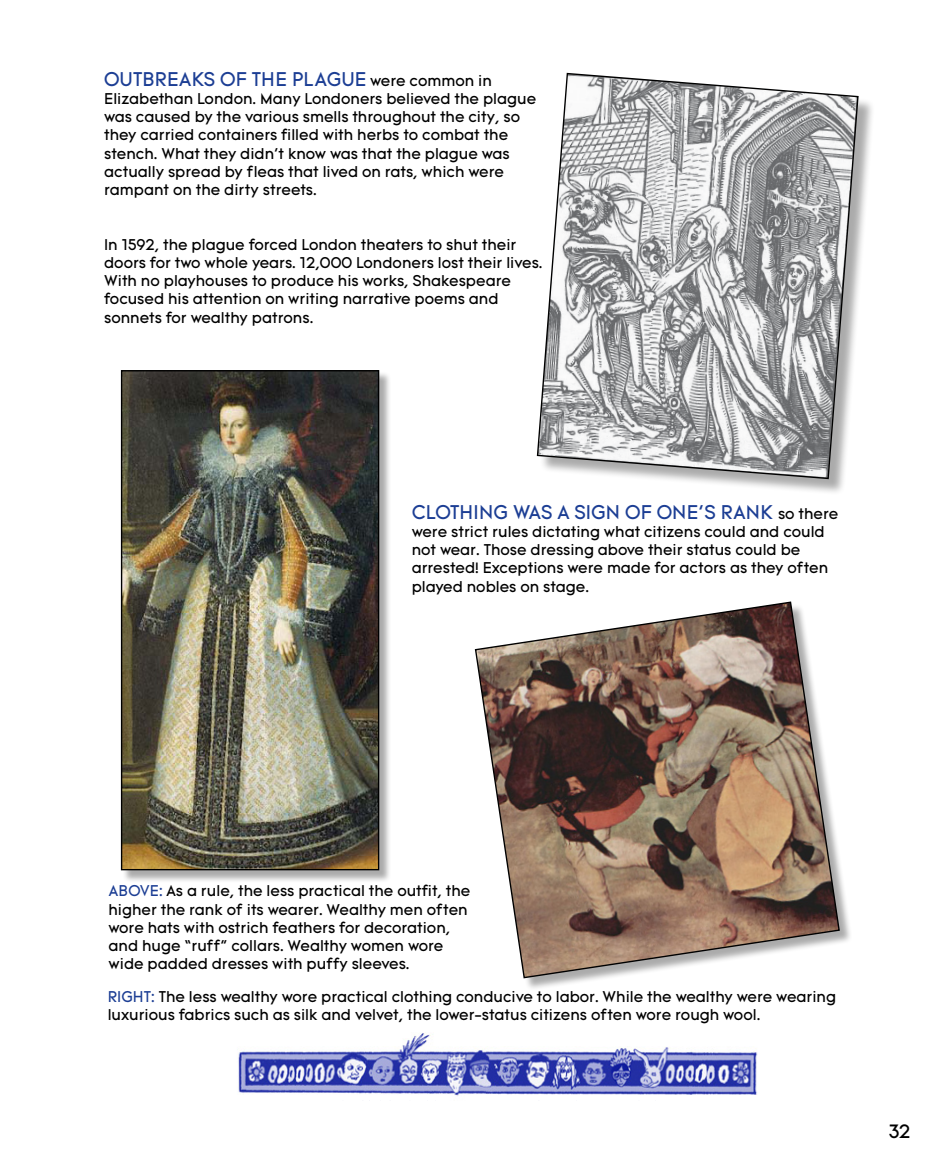
<style>
.page{position:relative;width:938px;height:1164px;background:#fff}
.page>*{position:absolute;margin:0;border:0;box-sizing:border-box;transform-origin:0 0}
.t1{font:19.38px "Tomica";color:#1c3e94}
.t2{font:18.75px "Tomica";color:#000}
.t3{font:15.12px/18.2px "Tomica";color:#000}
.s1{font-size:15.12px;color:#000}
.s2{color:#1c3e94}
</style>
<div class="page">
<div style="left:539px;top:75px;width:336px;height:421px;background:#000;opacity:.33"></div>
<svg style="left:536px;top:72px;width:323px;height:408px"></svg>
<div style="left:122px;top:371px;width:270px;height:512px;background:#000;opacity:.33"></div>
<img style="left:123px;top:372px;width:254px;height:496px">
<div style="left:121px;top:370px;width:258px;height:500px;border:1px solid #000"></div>
<img style="left:238px;top:1032px;width:520px;height:64px">
<div style="left:476px;top:603px;width:377px;height:388px;background:#000;opacity:.33"></div>
<img style="left:474px;top:601px;width:366px;height:378px">
<p class="t1" style="left:104px;top:66px;width:389px">OUTBREAKS OF THE PLAGUE <span class="s1">were common in</span></p>
<p class="t3" style="left:104px;top:90px;width:433px">Elizabethan London. Many Londoners believed the plague was caused by the various smells throughout the city, so they carried containers filled with herbs to combat the stench. What they didn’t know was that the plague was actually spread by fleas that lived on rats, which were rampant on the dirty streets.</p>
<p class="t3" style="left:104px;top:236px;width:440px">In 1592, the plague forced London theaters to shut their doors for two whole years. 12,000 Londoners lost their lives.<br>With no playhouses to produce his works, Shakespeare focused his attention on writing narrative poems and sonnets for wealthy patrons.</p>
<p class="t1" style="left:411px;top:499px;width:428px">CLOTHING WAS A SIGN OF ONE’S RANK <span class="s1">so there</span></p>
<p class="t3" style="left:412px;top:523px;width:418px">were strict rules dictating what citizens could and could not wear. Those dressing above their status could be arrested! Exceptions were made for actors as they often played nobles on stage.</p>
<p class="t3" style="left:108px;top:883px;width:363px"><span class="s2">ABOVE:</span> As a rule, the less practical the outfit, the higher the rank of its wearer. Wealthy men often wore hats with ostrich feathers for decoration, and huge “ruff” collars. Wealthy women wore wide padded dresses with puffy sleeves.</p>
<p class="t3" style="left:108px;top:988px;width:729px"><span class="s2">RIGHT:</span> The less wealthy wore practical clothing conducive to labor. While the wealthy were wearing luxurious fabrics such as silk and velvet, the lower-status citizens often wore rough wool.</p>
<p class="t2" style="left:888px;top:1119px;width:23px">32</p>
</div>
